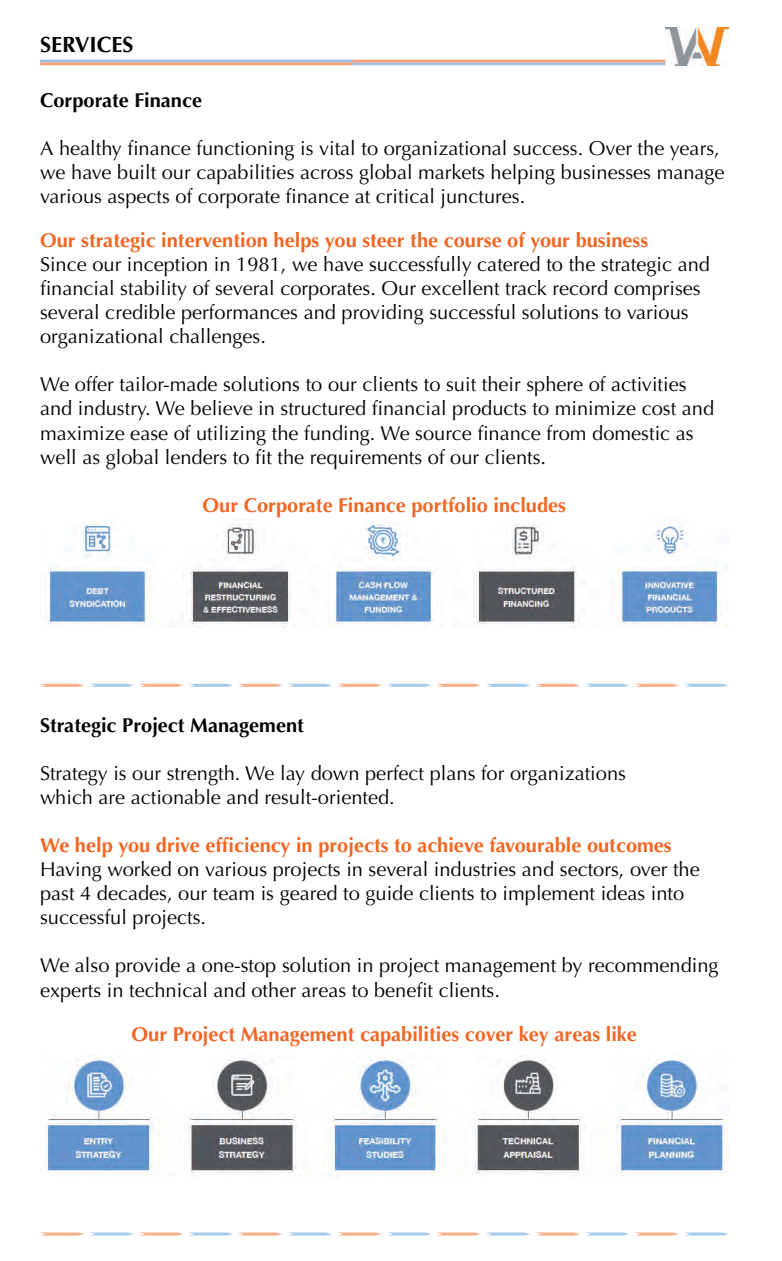
<style>
.page{position:relative;width:782px;height:1261px;background:#fff}
.page>*{position:absolute;margin:0;border:0;box-sizing:border-box;transform-origin:0 0}
.t1{font:700 22.05px "Optima";color:#040503}
.t2{font:20.1px/24px "Optima";color:#040503}
.t3{font:700 20.1px "Optima";color:#f26522}
.t4{font:700 20.1px "Optima";color:#040503}
</style>
<div class="page">
<img style="left:40px;top:521px;width:689px;height:107px">
<svg style="left:40px;top:684px;width:44px;height:3px"></svg>
<svg style="left:90px;top:684px;width:93px;height:3px"></svg>
<svg style="left:189px;top:684px;width:341px;height:3px"></svg>
<svg style="left:536px;top:684px;width:93px;height:3px"></svg>
<svg style="left:635px;top:684px;width:93px;height:3px"></svg>
<img style="left:40px;top:1056px;width:689px;height:120px">
<svg style="left:40px;top:1232px;width:44px;height:3px"></svg>
<svg style="left:90px;top:1232px;width:93px;height:3px"></svg>
<svg style="left:189px;top:1232px;width:341px;height:3px"></svg>
<svg style="left:536px;top:1232px;width:93px;height:3px"></svg>
<svg style="left:635px;top:1232px;width:93px;height:3px"></svg>
<img style="left:665px;top:27px;width:64px;height:38px">
<p class="t1" style="left:40px;top:32px;width:95px">SERVICES</p>
<p class="t4" style="left:40px;top:88px;width:164px">Corporate Finance</p>
<p class="t2" style="left:40px;top:136px;width:686px">A healthy finance functioning is vital to organizational success. Over the years, we have built our capabilities across global markets helping businesses manage various aspects of corporate finance at critical junctures.</p>
<p class="t3" style="left:40px;top:228px;width:610px">Our strategic intervention helps you steer the course of your business</p>
<p class="t2" style="left:40px;top:252px;width:671px">Since our inception in 1981, we have successfully catered to the strategic and financial stability of several corporates. Our excellent track record comprises several credible performances and providing successful solutions to various organizational challenges.</p>
<p class="t2" style="left:40px;top:373px;width:676px">We offer tailor-made solutions to our clients to suit their sphere of activities and industry. We believe in structured financial products to minimize cost and maximize ease of utilizing the funding. We source finance from domestic as well as global lenders to fit the requirements of our clients.</p>
<p class="t3" style="left:203px;top:493px;width:365px">Our Corporate Finance portfolio includes</p>
<p class="t4" style="left:40px;top:713px;width:265px">Strategic Project Management</p>
<p class="t2" style="left:40px;top:761px;width:587px">Strategy is our strength. We lay down perfect plans for organizations which are actionable and result-oriented.</p>
<p class="t3" style="left:40px;top:834px;width:633px">We help you drive efficiency in projects to achieve favourable outcomes</p>
<p class="t2" style="left:40px;top:858px;width:661px">Having worked on various projects in several industries and sectors, over the past 4 decades, our team is geared to guide clients to implement ideas into successful projects.</p>
<p class="t2" style="left:40px;top:954px;width:680px">We also provide a one-stop solution in project management by recommending experts in technical and other areas to benefit clients.</p>
<p class="t3" style="left:132px;top:1023px;width:507px">Our Project Management capabilities cover key areas like</p>
</div>
